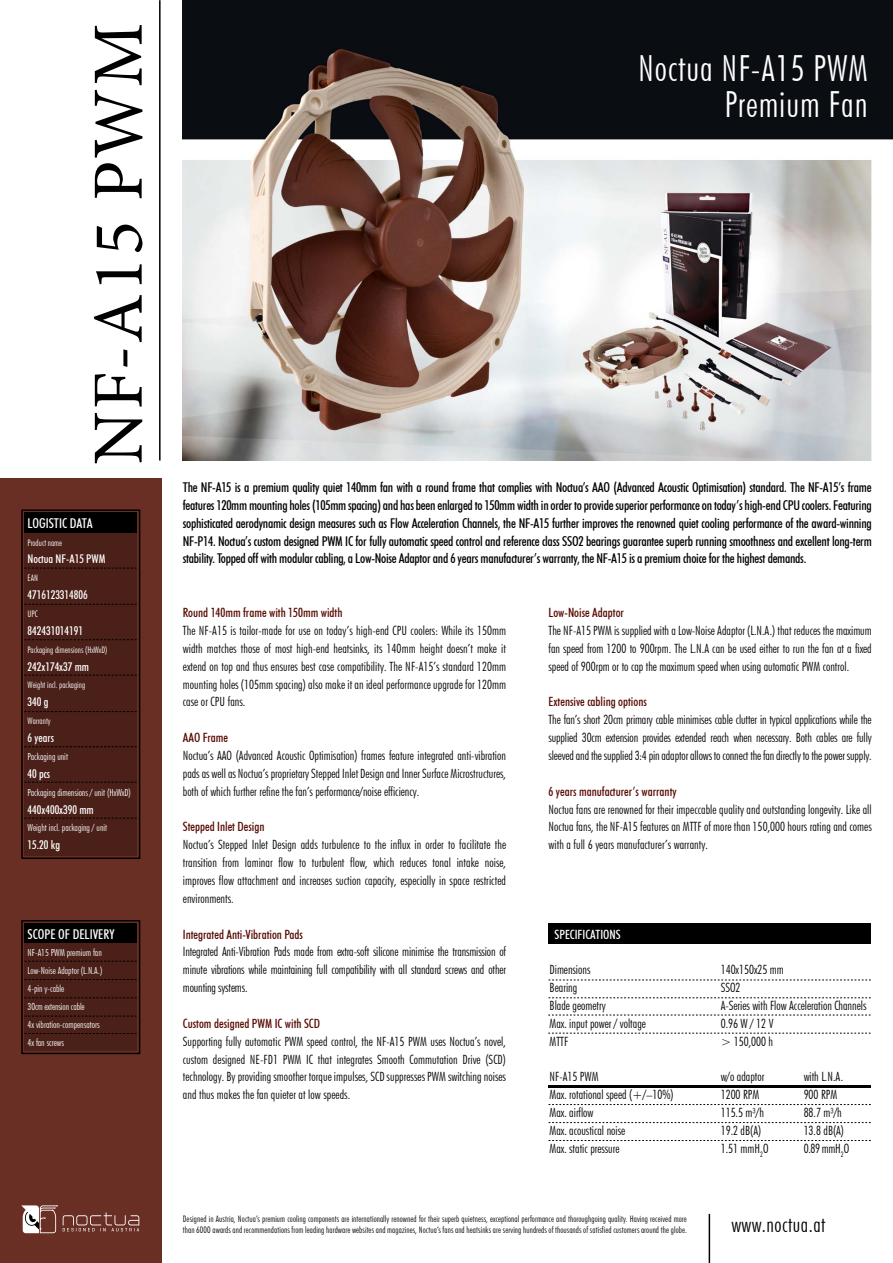
<style>
.page{position:relative;width:893px;height:1263px;background:#fff}
.page>*{position:absolute;margin:0;border:0;box-sizing:border-box;transform-origin:0 0}
.t1{font:72px "Minion Pro";letter-spacing:.025em;color:#000001}
.t2{font:300 condensed 36px/35.7px "Futura BT";letter-spacing:.025em;color:#fff;text-align:right}
.t3{font:300 condensed 21px "Futura BT";letter-spacing:.025em;color:#000001}
.t4{font:500 condensed 13.5px/17.9px "Futura BT";letter-spacing:-.02em;color:#000001;text-align:justify}
.t5{font:500 condensed 13.5px "Futura BT";color:#fff}
.t6{font:300 condensed 12.75px/17.9px "Futura BT";letter-spacing:.005em;color:#000001;text-align:justify}
.t7{font:300 condensed 12.75px/17.9px "Futura BT";color:#000}
.t8{font:500 condensed 12.75px "Futura BT";color:#570901}
.t9{font:500 condensed 12.75px "Futura BT";color:#fff}
.t10{font:500 condensed 12px "Futura BT";color:#fff}
.t11{font:300 condensed 9.75px/17.9px "Futura BT";color:#fff}
.t12{font:300 condensed 9px/10.8px "Futura BT";letter-spacing:.01em;color:#000001}
.t13{font:300 condensed 9px "Futura BT";color:#fff}
.s1{font-size:12px}
</style>
<div class="page">
<div style="left:0;top:479px;width:162px;height:784px;background:#6a2f24"></div>
<div style="left:21px;top:509px;width:119px;height:350px;border:2px solid #000001"></div>
<div style="left:24px;top:531px;width:113px;height:324px;background:#4a2019"></div>
<div style="left:24px;top:513px;width:113px;height:20px;background:#000001"></div>
<div style="left:24px;top:942px;width:113px;height:109px;background:#4a2019"></div>
<div style="left:24px;top:924px;width:113px;height:19px;background:#000001"></div>
<div style="left:21px;top:920px;width:119px;height:134px;border:2px solid #000001"></div>
<svg style="left:24px;top:568px;width:113px;height:1px"></svg>
<svg style="left:24px;top:604px;width:113px;height:1px"></svg>
<svg style="left:24px;top:639px;width:113px;height:1px"></svg>
<svg style="left:24px;top:675px;width:113px;height:1px"></svg>
<svg style="left:24px;top:711px;width:113px;height:1px"></svg>
<svg style="left:24px;top:746px;width:113px;height:1px"></svg>
<svg style="left:24px;top:782px;width:113px;height:1px"></svg>
<svg style="left:24px;top:818px;width:113px;height:1px"></svg>
<hr style="left:709px;top:1214px;width:1px;height:49px;background:#000001">
<svg style="left:24px;top:961px;width:113px;height:1px"></svg>
<svg style="left:24px;top:979px;width:113px;height:1px"></svg>
<svg style="left:24px;top:997px;width:113px;height:1px"></svg>
<svg style="left:24px;top:1016px;width:113px;height:1px"></svg>
<hr style="left:159px;top:0;width:2px;height:460px;background:#000001">
<svg style="left:24px;top:1033px;width:113px;height:1px"></svg>
<div style="left:549px;top:924px;width:322px;height:20px;background:#000001"></div>
<svg style="left:549px;top:980px;width:322px;height:1px"></svg>
<svg style="left:549px;top:1122px;width:322px;height:1px"></svg>
<svg style="left:549px;top:1104px;width:322px;height:1px"></svg>
<svg style="left:549px;top:1140px;width:322px;height:1px"></svg>
<hr style="left:549px;top:1085px;width:322px;height:2px;background:#000001">
<svg style="left:549px;top:997px;width:322px;height:1px"></svg>
<svg style="left:548px;top:1015px;width:323px;height:1px"></svg>
<svg style="left:548px;top:1033px;width:323px;height:1px"></svg>
<svg style="left:21px;top:1205px;width:118px;height:28px"></svg>
<img style="left:183px;top:0;width:710px;height:460px">
<h1 class="t1" style="left:76px;top:465px;width:443px;rotate:-90deg">NF-A15 PWM</h1>
<p class="t5" style="left:28px;top:515px;width:67px">LOGISTIC DATA</p>
<p class="t13" style="left:28px;top:537px;width:36px">Product name</p>
<p class="t10" style="left:28px;top:552px;width:79px">Noctua NF-A15 PWM</p>
<p class="t13" style="left:28px;top:573px;width:12px">EAN</p>
<p class="t10" style="left:28px;top:588px;width:62px">4716123314806</p>
<p class="t13" style="left:28px;top:608px;width:12px">UPC</p>
<p class="t10" style="left:28px;top:623px;width:57px">842431014191</p>
<p class="t13" style="left:28px;top:644px;width:81px">Packaging dimensions (HxWxD)</p>
<p class="t10" style="left:28px;top:659px;width:63px">242x174x37 mm</p>
<p class="t13" style="left:28px;top:680px;width:59px">Weight incl. packaging</p>
<p class="t10" style="left:28px;top:695px;width:22px">340 g</p>
<p class="t13" style="left:28px;top:715px;width:24px">Warranty</p>
<p class="t10" style="left:28px;top:730px;width:28px">6 years</p>
<p class="t11" style="left:28px;top:747px;width:42px">Packaging unit</p>
<p class="t10" style="left:28px;top:766px;width:24px">40 pcs</p>
<p class="t11" style="left:28px;top:783px;width:105px">Packaging dimensions / unit (HxWxD)</p>
<p class="t10" style="left:28px;top:802px;width:68px">440x400x390 mm</p>
<p class="t11" style="left:28px;top:819px;width:81px">Weight incl. packaging / unit</p>
<p class="t10" style="left:28px;top:838px;width:34px">15.20 kg</p>
<p class="t5" style="left:28px;top:925px;width:88px">SCOPE OF DELIVERY</p>
<p class="t11" style="left:28px;top:944px;width:76px">NF-A15 PWM premium fan<br>Low-Noise Adaptor (L.N.A.)<br>4-pin y-cable<br>30cm extension cable<br>4x vibration-compensators<br>4x fan screws</p>
<h2 class="t2" style="left:638px;top:50px;width:231px">Noctua NF-A15 PWM<br>Premium Fan</h2>
<p class="t4" style="left:183px;top:478px;width:690px">The NF-A15 is a premium quality quiet 140mm fan with a round frame that complies with Noctua’s AAO (Advanced Acoustic Optimisation) standard. The NF-A15’s frame features 120mm mounting holes (105mm spacing) and has been enlarged to 150mm width in order to provide superior performance on today’s high-end CPU coolers. Featuring sophisticated aerodynamic design measures such as Flow Acceleration Channels, the NF-A15 further improves the renowned quiet cooling performance of the award-winning NF-P14. Noctua’s custom designed PWM IC for fully automatic speed control and reference class SSO2 bearings guarantee superb running smoothness and excellent long-term stability. Topped off with modular cabling, a Low-Noise Adaptor and 6 years manufacturer’s warranty, the NF-A15 is a premium choice for the highest demands.</p>
<p class="t8" style="left:183px;top:605px;width:161px">Round 140mm frame with 150mm width</p>
<p class="t6" style="left:183px;top:621px;width:325px">The NF-A15 is tailor-made for use on today’s high-end CPU coolers: While its 150mm width matches those of most high-end heatsinks, its 140mm height doesn’t make it extend on top and thus ensures best case compatibility. The NF-A15’s standard 120mm mounting holes (105mm spacing) also make it an ideal performance upgrade for 120mm case or CPU fans.</p>
<p class="t8" style="left:183px;top:730px;width:47px">AAO Frame</p>
<p class="t6" style="left:183px;top:746px;width:325px">Noctua’s AAO (Advanced Acoustic Optimisation) frames feature integrated anti-vibration pads as well as Noctua’s proprietary Stepped Inlet Design and Inner Surface Microstructures, both of which further refine the fan’s performance/noise efficiency.</p>
<p class="t8" style="left:183px;top:819px;width:83px">Stepped Inlet Design</p>
<p class="t6" style="left:183px;top:836px;width:325px">Noctua’s Stepped Inlet Design adds turbulence to the influx in order to facilitate the transition from laminar flow to turbulent flow, which reduces tonal intake noise, improves flow attachment and increases suction capacity, especially in space restricted environments.</p>
<p class="t8" style="left:183px;top:926px;width:122px">Integrated Anti-Vibration Pads</p>
<p class="t6" style="left:183px;top:943px;width:325px">Integrated Anti-Vibration Pads made from extra-soft silicone minimise the transmission of minute vibrations while maintaining full compatibility with all standard screws and other mounting systems.</p>
<p class="t8" style="left:183px;top:1015px;width:139px">Custom designed PWM IC with SCD</p>
<p class="t6" style="left:183px;top:1032px;width:325px">Supporting fully automatic PWM speed control, the NF-A15 PWM uses Noctua’s novel, custom designed NE-FD1 PWM IC that integrates Smooth Commutation Drive (SCD) technology. By providing smoother torque impulses, SCD suppresses PWM switching noises and thus makes the fan quieter at low speeds.</p>
<p class="t8" style="left:549px;top:605px;width:77px">Low-Noise Adaptor</p>
<p class="t6" style="left:549px;top:621px;width:325px">The NF-A15 PWM is supplied with a Low-Noise Adaptor (L.N.A.) that reduces the maximum fan speed from 1200 to 900rpm. The L.N.A can be used either to run the fan at a fixed speed of 900rpm or to cap the maximum speed when using automatic PWM control.</p>
<p class="t8" style="left:549px;top:694px;width:100px">Extensive cabling options</p>
<p class="t6" style="left:549px;top:711px;width:325px">The fan’s short 20cm primary cable minimises cable clutter in typical applications while the supplied 30cm extension provides extended reach when necessary. Both cables are fully sleeved and the supplied 3:4 pin adaptor allows to connect the fan directly to the power supply.</p>
<p class="t8" style="left:549px;top:783px;width:130px">6 years manufacturer’s warranty</p>
<p class="t6" style="left:549px;top:800px;width:325px">Noctua fans are renowned for their impeccable quality and outstanding longevity. Like all Noctua fans, the NF-A15 features an MTTF of more than 150,000 hours rating and comes with a full 6 years manufacturer’s warranty.</p>
<p class="t9" style="left:554px;top:926px;width:68px">SPECIFICATIONS</p>
<p class="t7" style="left:550px;top:961px;width:98px">Dimensions<br>Bearing<br>Blade geometry<br>Max. input power / voltage<br>MTTF</p>
<p class="t7" style="left:550px;top:1068px;width:126px">NF-A15 PWM<br>Max. rotational speed (+/<span class="s1">–</span>10%)<br>Max. airflow<br>Max. acoustical noise<br>Max. static pressure</p>
<p class="t7" style="left:804px;top:1068px;width:47px">with L.N.A.<br>900 RPM<br>88.7 m³/h<br>13.8 dB(A)<br>0.89 mmH<sub>2</sub>O</p>
<p class="t7" style="left:721px;top:961px;width:147px">140x150x25 mm<br>SSO2<br>A-Series with Flow Acceleration Channels<br>0.96 W / 12 V<br>&gt; 150,000 h</p>
<p class="t7" style="left:721px;top:1068px;width:49px">w/o adaptor<br>1200 RPM<br>115.5 m³/h<br>19.2 dB(A)<br>1.51 mmH<sub>2</sub>O</p>
<p class="t12" style="left:183px;top:1213px;width:505px">Designed in Austria, Noctua’s premium cooling components are internationally renowned for their superb quietness, exceptional performance and thoroughgoing quality. Having received more than 6000 awards and recommendations from leading hardware websites and magazines, Noctua’s fans and heatsinks are serving hundreds of thousands of satisfied customers around the globe.</p>
<h3 class="t3" style="left:731px;top:1212px;width:96px">www.noctua.at</h3>
</div>
